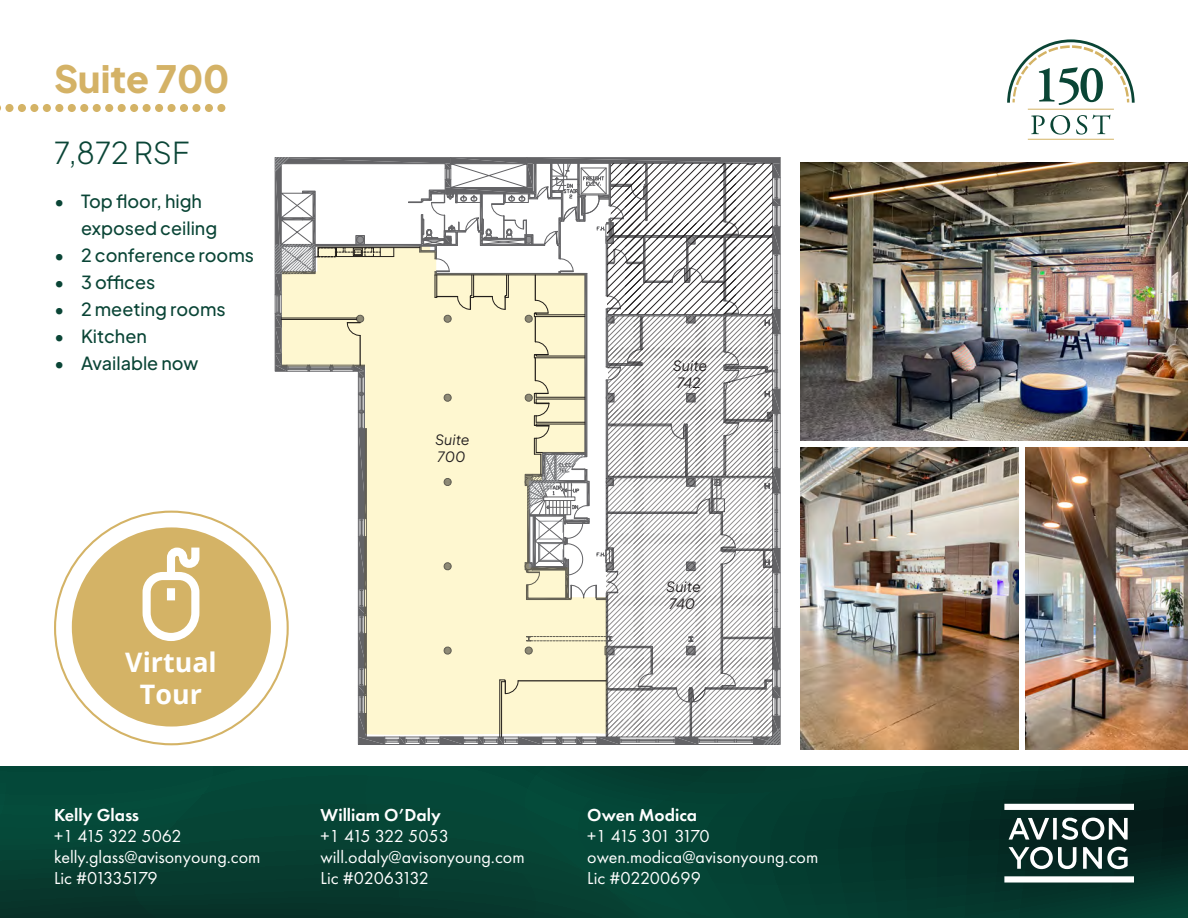
<style>
.page{position:relative;width:1188px;height:918px;background:#fff}
.page>*{position:absolute;margin:0;border:0;box-sizing:border-box;transform-origin:0 0}
.t1{font:800 37.5px "Plus Jakarta Sans";color:#d4b266}
.t2{font:300 30px "Plus Jakarta Sans";color:#0a4536}
.t3{font:700 26.85px "Open Sans";color:#fff}
.t4{font:18px/21px "Futura PT";color:#fff}
.t5{font:500 18px/27px "Plus Jakarta Sans";color:#0a4536}
.t6{font:600 18px "Futura PT";color:#fff}
.t7{font:italic 14.1px/17px "Plus Jakarta Sans";color:#231f20}
</style>
<div class="page">
<svg style="left:0;top:767px;width:1188px;height:151px;background:#053c30"></svg>
<img style="left:801px;top:163px;width:387px;height:278px">
<img style="left:801px;top:448px;width:217px;height:302px">
<img style="left:1025px;top:448px;width:163px;height:302px">
<svg style="left:275px;top:157px;width:506px;height:588px"></svg>
<svg style="left:1004px;top:804px;width:130px;height:6px"></svg>
<svg style="left:1004px;top:876px;width:130px;height:7px"></svg>
<svg style="left:1009px;top:818px;width:119px;height:22px"></svg>
<svg style="left:1009px;top:847px;width:67px;height:22px"></svg>
<svg style="left:1083px;top:847px;width:45px;height:22px"></svg>
<div style="left:5px;top:104px;width:9px;height:8px;background:#d4b366;border-radius:50%"></div>
<div style="left:18px;top:104px;width:8px;height:8px;background:#d4b366;border-radius:50%"></div>
<div style="left:30px;top:104px;width:8px;height:8px;background:#d4b366;border-radius:50%"></div>
<div style="left:43px;top:104px;width:8px;height:8px;background:#d4b366;border-radius:50%"></div>
<div style="left:55px;top:104px;width:8px;height:8px;background:#d4b366;border-radius:50%"></div>
<div style="left:68px;top:104px;width:8px;height:8px;background:#d4b366;border-radius:50%"></div>
<div style="left:80px;top:104px;width:8px;height:8px;background:#d4b366;border-radius:50%"></div>
<div style="left:93px;top:104px;width:8px;height:8px;background:#d4b366;border-radius:50%"></div>
<div style="left:105px;top:104px;width:8px;height:8px;background:#d4b366;border-radius:50%"></div>
<div style="left:118px;top:104px;width:8px;height:8px;background:#d4b366;border-radius:50%"></div>
<div style="left:130px;top:104px;width:8px;height:8px;background:#d4b366;border-radius:50%"></div>
<div style="left:143px;top:104px;width:8px;height:8px;background:#d4b366;border-radius:50%"></div>
<div style="left:155px;top:104px;width:8px;height:8px;background:#d4b366;border-radius:50%"></div>
<div style="left:168px;top:104px;width:8px;height:8px;background:#d4b366;border-radius:50%"></div>
<div style="left:180px;top:104px;width:8px;height:8px;background:#d4b366;border-radius:50%"></div>
<div style="left:192px;top:104px;width:9px;height:8px;background:#d4b366;border-radius:50%"></div>
<div style="left:205px;top:104px;width:8px;height:8px;background:#d4b366;border-radius:50%"></div>
<div style="left:217px;top:104px;width:8px;height:8px;background:#d4b366;border-radius:50%"></div>
<svg style="left:1031px;top:115px;width:39px;height:20px"></svg>
<svg style="left:1076px;top:115px;width:34px;height:20px"></svg>
<svg style="left:1007px;top:39px;width:128px;height:66px"></svg>
<hr style="left:1028px;top:109px;width:86px;height:1px;background:#d4b365">
<hr style="left:1028px;top:139px;width:86px;height:1px;background:#d4b365">
<div style="left:72px;top:527px;width:199px;height:200px;background:#d4b366;border-radius:50%"></div>
<svg style="left:142px;top:547px;width:58px;height:94px"></svg>
<p class="t1" style="left:54px;top:44px;width:177px">Suite 700</p>
<p class="t2" style="left:54px;top:129px;width:137px">7,872 RSF</p>
<p class="t5" style="left:81px;top:186px;width:138px;text-indent:-27px">• Top floor, high exposed ceiling</p>
<p class="t5" style="left:54px;top:240px;width:201px">• 2 conference rooms</p>
<p class="t5" style="left:54px;top:267px;width:103px">• 3 offices</p>
<p class="t5" style="left:54px;top:294px;width:173px">• 2 meeting rooms</p>
<p class="t5" style="left:54px;top:321px;width:94px">• Kitchen</p>
<p class="t5" style="left:54px;top:348px;width:146px">• Available now</p>
<p class="t7" style="left:435px;top:430px;width:36px">Suite<br>700</p>
<p class="t3" style="left:125px;top:643px;width:93px">Virtual</p>
<p class="t3" style="left:140px;top:675px;width:63px">Tour</p>
<p class="t6" style="left:54px;top:804px;width:87px">Kelly Glass</p>
<p class="t4" style="left:54px;top:826px;width:208px">+1 415 322 5062 kelly.glass@avisonyoung.com<br>Lic #01335179</p>
<p class="t6" style="left:321px;top:804px;width:122px">William O’Daly</p>
<p class="t4" style="left:321px;top:826px;width:206px">+1 415 322 5053 will.odaly@avisonyoung.com<br>Lic #02063132</p>
<p class="t7" style="left:673px;top:356px;width:36px">Suite<br>742</p>
<p class="t7" style="left:666px;top:577px;width:36px">Suite<br>740</p>
<p class="t6" style="left:587px;top:804px;width:111px">Owen Modica</p>
<p class="t4" style="left:587px;top:826px;width:233px">+1 415 301 3170 owen.modica@avisonyoung.com<br>Lic #02200699</p>
</div>
